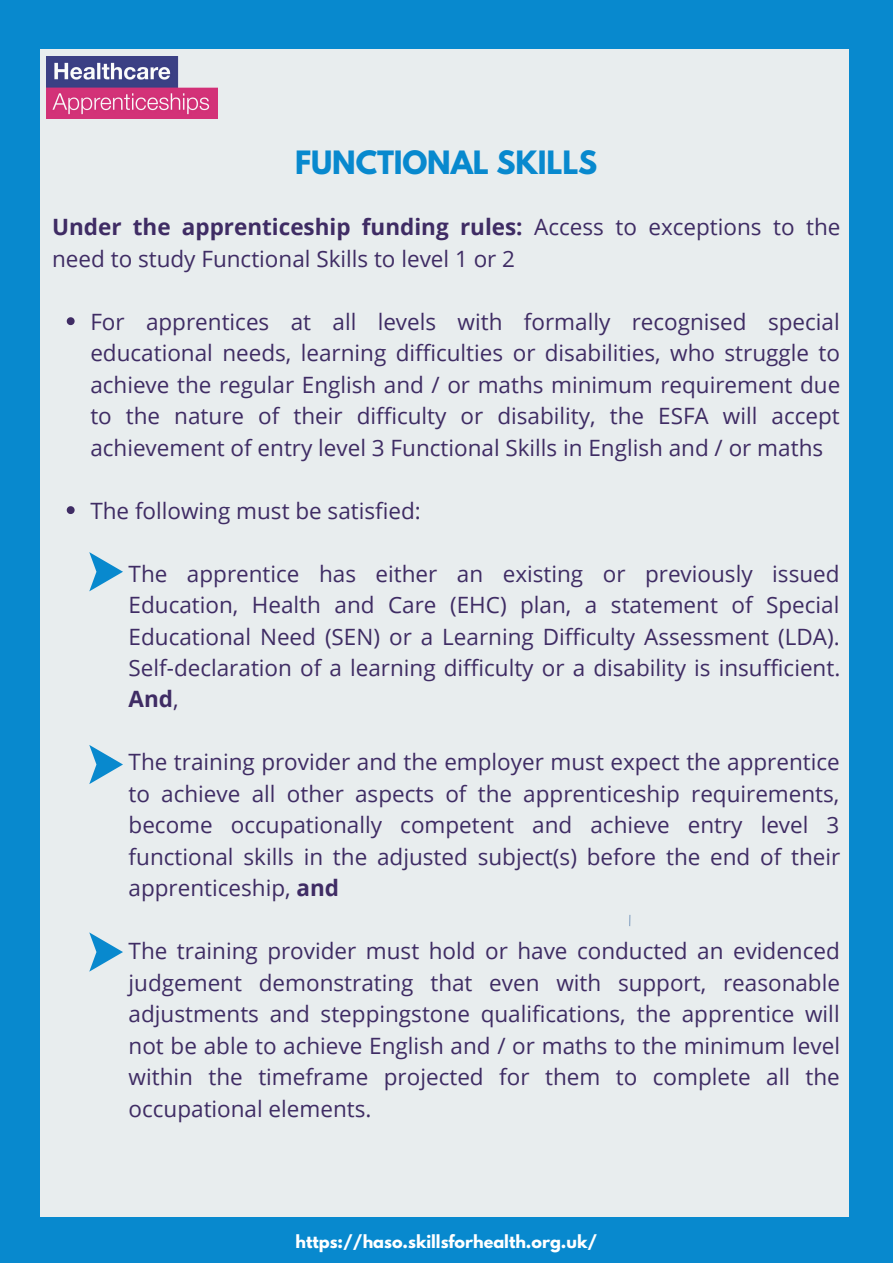
<style>
.page{position:relative;width:893px;height:1264px;background:#fff}
.page>*{position:absolute;margin:0;border:0;box-sizing:border-box;transform-origin:0 0}
.t1{font:700 28.5px "League Spartan";letter-spacing:-.005em;color:#0889ce}
.t2{font:22.5px/31.5px "Open Sans";color:#3f2c64;text-align:justify}
.t3{font:700 16.05px "League Spartan";color:#fff}
.s1{font-weight:700}
</style>
<div class="page">
<div style="left:0;top:0;width:892px;height:1262px;background:#e8edee"></div>
<img style="left:46px;top:56px;width:171px;height:62px">
<svg style="left:67px;top:317px;width:8px;height:8px"></svg>
<svg style="left:67px;top:506px;width:8px;height:8px"></svg>
<div style="left:0;top:16px;width:39px;height:1217px;background:#0889ce"></div>
<div style="left:0;top:0;width:892px;height:48px;background:#0889ce"></div>
<div style="left:0;top:1217px;width:892px;height:45px;background:#0889ce"></div>
<div style="left:849px;top:38px;width:43px;height:1224px;background:#0889ce"></div>
<svg style="left:89px;top:552px;width:34px;height:39px"></svg>
<svg style="left:89px;top:745px;width:34px;height:39px"></svg>
<svg style="left:89px;top:932px;width:34px;height:39px"></svg>
<p class="t1" style="left:295px;top:148px;width:304px">FUNCTIONAL SKILLS</p>
<p class="t2" style="left:52px;top:211px;width:789px"><span class="s1">Under the apprenticeship funding rules:</span> Access to exceptions to the need to study Functional Skills to level 1 or 2</p>
<p class="t2" style="left:90px;top:305px;width:751px">For apprentices at all levels with formally recognised special educational needs, learning difficulties or disabilities, who struggle to achieve the regular English and / or maths minimum requirement due to the nature of their difficulty or disability, the ESFA will accept achievement of entry level 3 Functional Skills in English and / or maths</p>
<p class="t2" style="left:90px;top:494px;width:332px">The following must be satisfied:</p>
<p class="t2" style="left:129px;top:557px;width:713px">The apprentice has either an existing or previously issued Education, Health and Care (EHC) plan, a statement of Special Educational Need (SEN) or a Learning Difficulty Assessment (LDA).<br>Self-declaration of a learning difficulty or a disability is insufficient.<br><span class="s1">And</span>,</p>
<p class="t2" style="left:129px;top:746px;width:713px">The training provider and the employer must expect the apprentice to achieve all other aspects of the apprenticeship requirements, become occupationally competent and achieve entry level 3 functional skills in the adjusted subject(s) before the end of their apprenticeship, <span class="s1">and</span></p>
<p class="t2" style="left:129px;top:934px;width:712px">The training provider must hold or have conducted an evidenced judgement demonstrating that even with support, reasonable adjustments and steppingstone qualifications, the apprentice will not be able to achieve English and / or maths to the minimum level within the timeframe projected for them to complete all the occupational elements.</p>
<p class="t3" style="left:295px;top:1233px;width:303px">https://haso.skillsforhealth.org.uk/</p>
</div>
